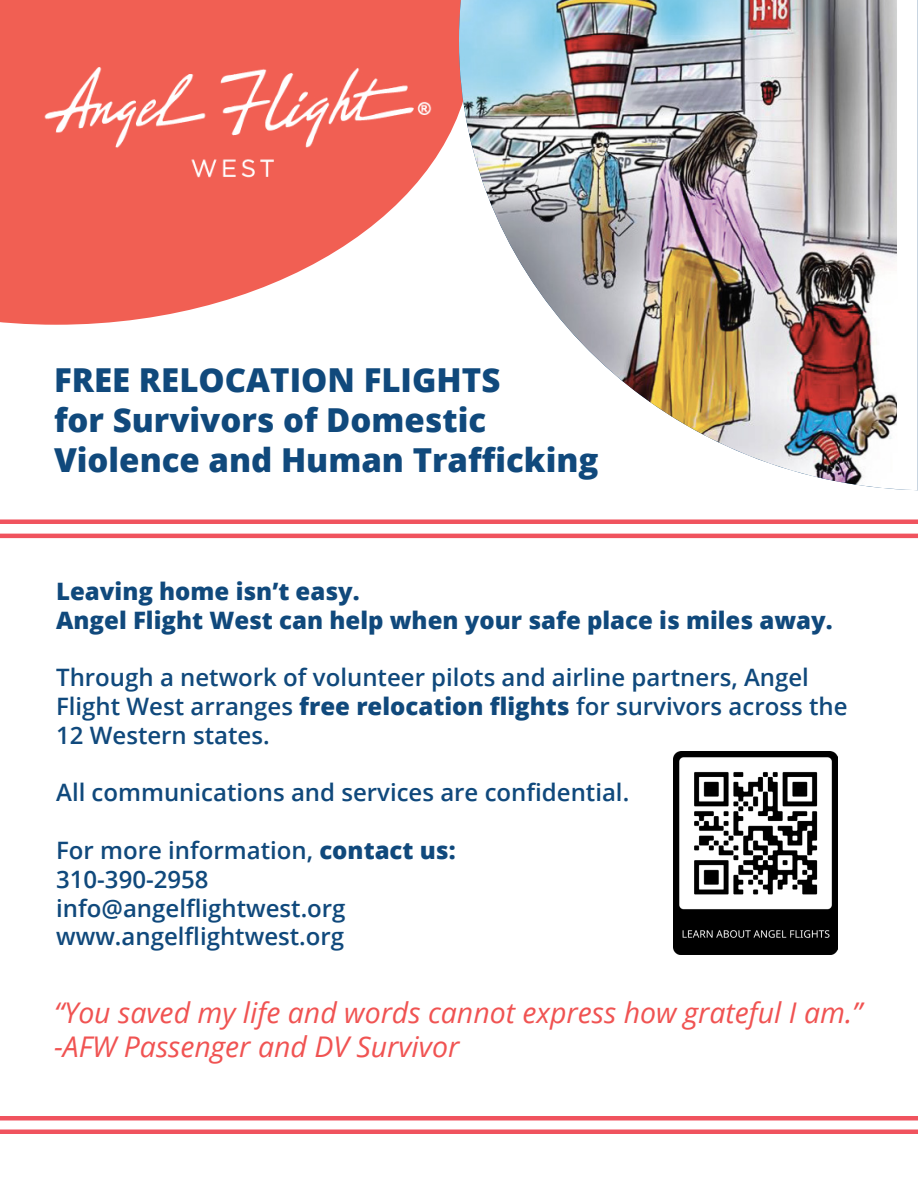
<style>
.page{position:relative;width:918px;height:1188px;background:#fff}
.page>*{position:absolute;margin:0;border:0;box-sizing:border-box;transform-origin:0 0}
.t1{font:800 33px/39.6px "Open Sans";color:#10497c}
.t2{font:italic 28.5px/34.2px "Open Sans";color:#f05352}
.t3{font:600 24px/28.8px "Open Sans";color:#10497c}
.t4{font:800 24px/28.8px "Open Sans";color:#10497c}
.s1{font-weight:800}
</style>
<div class="page">
<svg style="left:0;top:0;width:459px;height:325px;fill:#f15f53"></svg>
<img style="left:0;top:27px;width:459px;height:175px">
<img style="left:459px;top:0;width:459px;height:490px">
<div style="left:0;top:519px;width:918px;height:5px;background:#f0535e"></div>
<hr style="left:0;top:534px;width:918px;height:4px;background:#f0535e">
<img style="left:674px;top:752px;width:163px;height:203px">
<hr style="left:0;top:1116px;width:918px;height:4px;background:#f0535e">
<hr style="left:0;top:1130px;width:918px;height:4px;background:#f0535e">
<h1 class="t1" style="left:54px;top:359px;width:546px">FREE RELOCATION FLIGHTS<br>for Survivors of Domestic<br>Violence and Human Trafficking</h1>
<p class="t4" style="left:56px;top:575px;width:778px">Leaving home isn’t easy.<br>Angel Flight West can help when your safe place is miles away.</p>
<p class="t3" style="left:56px;top:663px;width:793px">Through a network of volunteer pilots and airline partners, Angel<br>Flight West arranges <span class="s1">free relocation flights</span> for survivors across the<br>12 Western states.</p>
<p class="t3" style="left:56px;top:778px;width:575px">All communications and services are confidential.</p>
<p class="t3" style="left:56px;top:835px;width:401px">For more information, <span class="s1">contact us:<br></span>310-390-2958 info@angelflightwest.org www.angelflightwest.org</p>
<p class="t2" style="left:54px;top:995px;width:810px">“You saved my life and words cannot express how grateful I am.” -AFW Passenger and DV Survivor</p>
</div>
